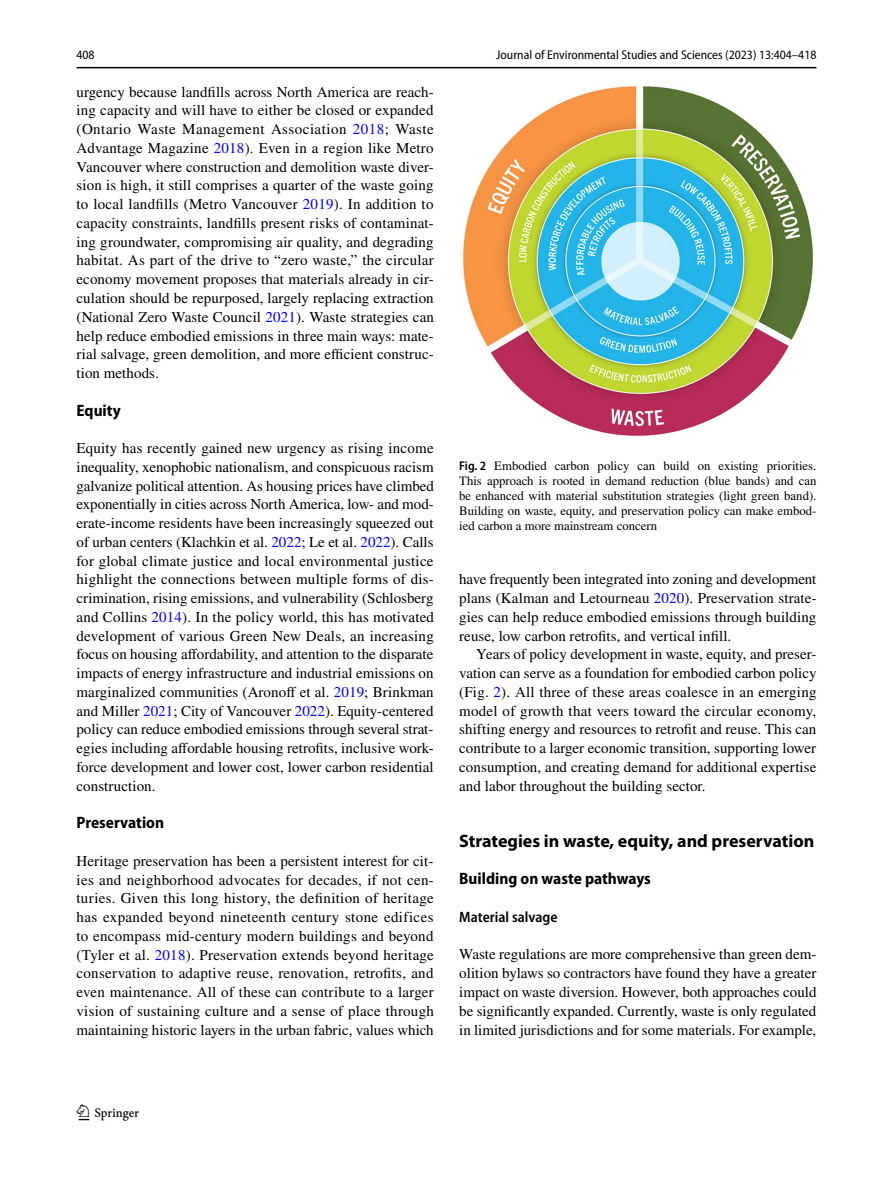
<style>
.page{position:relative;width:893px;height:1187px;background:#fff}
.page>*{position:absolute;margin:0;border:0;box-sizing:border-box;transform-origin:0 0}
.t1{font:22.5px "Springnew Regular 3";color:#000}
.t2{font:700 18px "Myriad Pro";color:#000}
.t3{font:700 semi-condensed 16.5px "Myriad Pro";color:#000}
.t4{font:15px/18.8px "STIX";letter-spacing:.005em;color:#000;text-align:justify}
.t5{font:600 semi-condensed 15px "Myriad Pro";color:#000}
.t6{font:12.75px/15px "STIX";color:#000;text-align:justify}
.t7{font:semi-condensed 12.75px "Myriad Pro";color:#000}
.s1{color:#00f}
.s2{font-family:"Myriad Pro";font-weight:600;font-stretch:semi-condensed}
</style>
<div class="page">
<hr style="left:77px;top:67px;width:739px;height:1px;background:#000">
<img style="left:463px;top:87px;width:349px;height:348px">
<p class="t7" style="left:77px;top:48px;width:20px">408</p>
<p class="t7" style="left:496px;top:48px;width:322px">Journal of Environmental Studies and Sciences (2023) 13:404–418</p>
<p class="t4" style="left:77px;top:83px;width:359px">urgency because landfills across North America are reach&shy;ing capacity and will have to either be closed or expanded (Ontario Waste Management Association <span class="s1">2018</span>; Waste Advantage Magazine <span class="s1">2018</span>). Even in a region like Metro Vancouver where construction and demolition waste diver&shy;sion is high, it still comprises a quarter of the waste going to local landfills (Metro Vancouver <span class="s1">2019</span>). In addition to capacity constraints, landfills present risks of contaminat&shy;ing groundwater, compromising air quality, and degrading habitat. As part of the drive to “zero waste,” the circular economy movement proposes that materials already in cir&shy;culation should be repurposed, largely replacing extraction (National Zero Waste Council <span class="s1">2021</span>). Waste strategies can help reduce embodied emissions in three main ways: mate&shy;rial salvage, green demolition, and more efficient construc&shy;tion methods.</p>
<p class="t3" style="left:77px;top:401px;width:46px">Equity</p>
<p class="t4" style="left:77px;top:439px;width:359px">Equity has recently gained new urgency as rising income inequality, xenophobic nationalism, and conspicuous racism galvanize political attention. As housing prices have climbed exponentially in cities across North America, low- and mod&shy;erate-income residents have been increasingly squeezed out of urban centers (Klachkin et al. <span class="s1">2022</span>; Le et al. <span class="s1">2022</span>). Calls for global climate justice and local environmental justice highlight the connections between multiple forms of dis&shy;crimination, rising emissions, and vulnerability (Schlosberg and Collins <span class="s1">2014</span>). In the policy world, this has motivated development of various Green New Deals, an increasing focus on housing affordability, and attention to the disparate impacts of energy infrastructure and industrial emissions on marginalized communities (Aronoff et al. <span class="s1">2019</span>; Brinkman and Miller <span class="s1">2021</span>; City of Vancouver <span class="s1">2022</span>). Equity-centered policy can reduce embodied emissions through several strat&shy;egies including affordable housing retrofits, inclusive work&shy;force development and lower cost, lower carbon residential construction.</p>
<p class="t3" style="left:77px;top:813px;width:89px">Preservation</p>
<p class="t4" style="left:77px;top:852px;width:359px">Heritage preservation has been a persistent interest for cit&shy;ies and neighborhood advocates for decades, if not cen&shy;turies. Given this long history, the definition of heritage has expanded beyond nineteenth century stone edifices to encompass mid-century modern buildings and beyond (Tyler et al. <span class="s1">2018</span>). Preservation extends beyond heritage conservation to adaptive reuse, renovation, retrofits, and even maintenance. All of these can contribute to a larger vision of sustaining culture and a sense of place through maintaining historic layers in the urban fabric, values which</p>
<p class="t6" style="left:459px;top:459px;width:359px"><span class="s2">Fig. 2</span> Embodied carbon policy can build on existing priorities.<br>This approach is rooted in demand reduction (blue bands) and can be enhanced with material substitution strategies (light green band).<br>Building on waste, equity, and preservation policy can make embod&shy;ied carbon a more mainstream concern</p>
<p class="t4" style="left:459px;top:571px;width:359px">have frequently been integrated into zoning and development plans (Kalman and Letourneau <span class="s1">2020</span>). Preservation strate&shy;gies can help reduce embodied emissions through building reuse, low carbon retrofits, and vertical infill.</p>
<p class="t4" style="left:459px;top:646px;width:359px;text-indent:17px">Years of policy development in waste, equity, and preser&shy;vation can serve as a foundation for embodied carbon policy (Fig. <span class="s1">2</span>). All three of these areas coalesce in an emerging model of growth that veers toward the circular economy, shifting energy and resources to retrofit and reuse. This can contribute to a larger economic transition, supporting lower consumption, and creating demand for additional expertise and labor throughout the building sector.</p>
<p class="t2" style="left:459px;top:829px;width:356px">Strategies in waste, equity, and preservation</p>
<p class="t3" style="left:459px;top:869px;width:193px">Building on waste pathways</p>
<p class="t5" style="left:459px;top:908px;width:100px">Material salvage</p>
<p class="t4" style="left:459px;top:946px;width:359px">Waste regulations are more comprehensive than green dem&shy;olition bylaws so contractors have found they have a greater impact on waste diversion. However, both approaches could be significantly expanded. Currently, waste is only regulated in limited jurisdictions and for some materials. For example,</p>
<h1 class="t1" style="left:79px;top:1104px;width:62px">1 3</h1>
</div>
